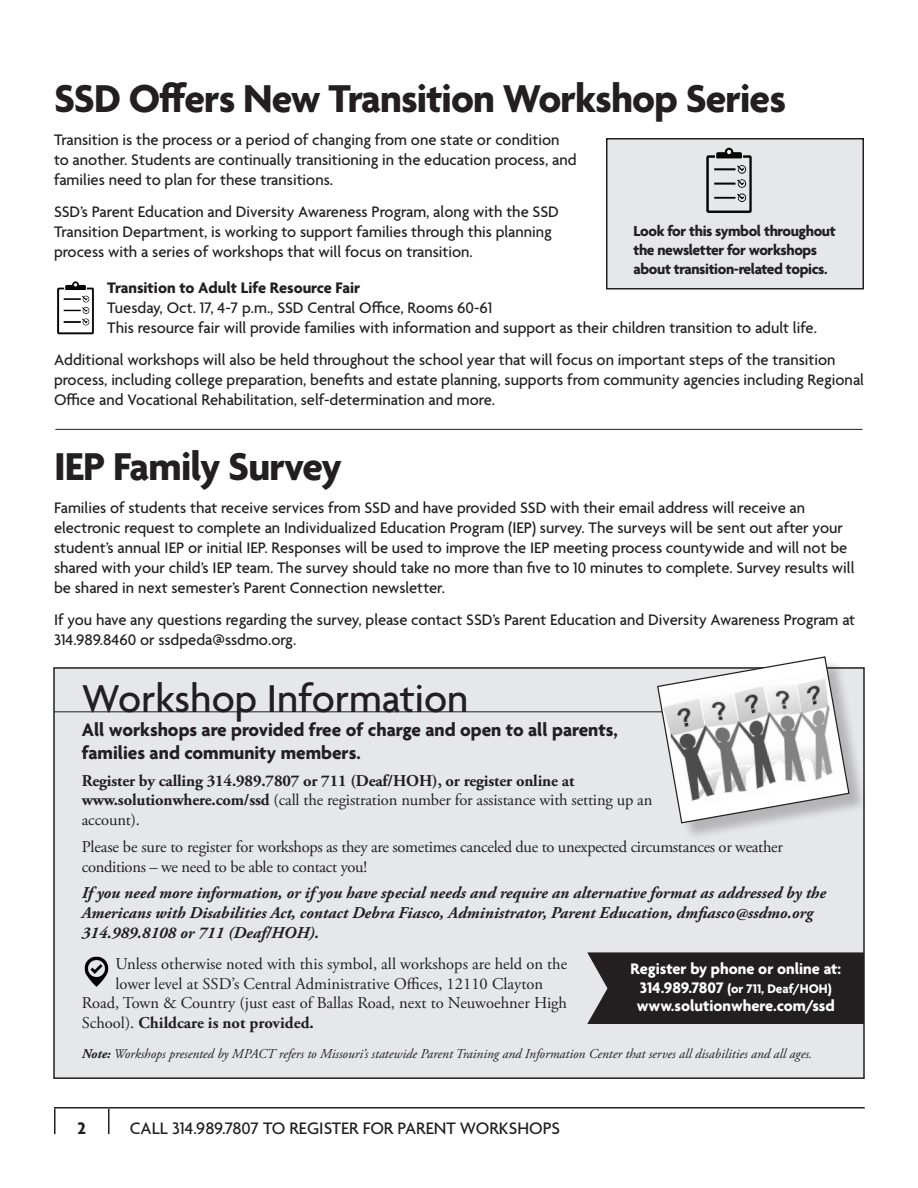
<style>
.page{position:relative;width:918px;height:1188px;background:#fff}
.page>*{position:absolute;margin:0;border:0;box-sizing:border-box;transform-origin:0 0}
.Parent_Workshop_-_Da{font:700 42px "Agenda";letter-spacing:-.02em;color:#231f20}
.Parent_Workshop_-_Da-2{font:500 42px "Agenda";color:#231f20}
.Parent_Workshop_Work{font:700 19.5px/23.4px "Agenda";color:#231f20}
.t1{font:500 18px "Agenda";color:#231f20}
.t2{font:700 18px "Agenda";color:#231f20}
.Parent_Workshop_-_Da-3{font:500 16.5px/19.8px "Agenda";color:#231f20}
.Parent_Workshop_-_Cl{font:16.5px/19.8px "Adobe Garamond Pro";letter-spacing:-.005em;color:#231f20}
.Parent_Workshop_-_Cl-2{font:italic 700 16.5px/19.8px "Adobe Garamond Pro";color:#231f20}
.Parent_Workshop_-_Cl-3{font:700 16.5px/19.8px "Adobe Garamond Pro";letter-spacing:-.01em;color:#231f20}
.Parent_Workshop_-_Cl-4{font:700 16.5px "Agenda";color:#fff}
.Parent_Workshop_-_Da-4{font:700 15.75px/18.9px "Agenda";letter-spacing:-.025em;color:#231f20}
.Parent_Workshop_-_Cl-5{font:italic 13.5px "Adobe Garamond Pro";color:#231f20}
.Parent_Workshop_-_Cl-6{font:700 13.5px "Agenda";color:#fff}
.s1{font-weight:700}
.s2{font-weight:400}
.s3{font-size:16.5px}
</style>
<div class="page">
<hr style="left:54px;top:1107px;width:55px;height:1px;background:#231f20">
<hr style="left:109px;top:1107px;width:756px;height:1px;background:#231f20">
<hr style="left:108px;top:1109px;width:2px;height:25px;background:#231f20">
<hr style="left:54px;top:1109px;width:2px;height:25px;background:#231f20">
<div style="left:54px;top:668px;width:810px;height:410px;background:#e6e7e9"></div>
<hr style="left:54px;top:711px;width:750px;height:1px;background:#231f20">
<div style="left:587px;top:952px;width:277px;height:72px;background:#231f20"></div>
<div style="left:660px;top:659px;width:208px;height:183px;background:#231f20;opacity:.25"></div>
<svg style="left:656px;top:656px;width:194px;height:168px"></svg>
<img style="left:84px;top:956px;width:25px;height:31px">
<hr style="left:55px;top:429px;width:808px;height:1px;background:#231f20">
<div style="left:607px;top:139px;width:256px;height:150px;background:#e6e7e9"></div>
<div style="left:606px;top:138px;width:258px;height:152px;border:2px solid #231f20"></div>
<img style="left:706px;top:147px;width:46px;height:66px">
<img style="left:57px;top:281px;width:37px;height:54px">
<p class="Parent_Workshop_-_Da" style="left:54px;top:76px;width:734px">SSD Offers New Transition Workshop Series</p>
<p class="Parent_Workshop_-_Da-3" style="left:54px;top:131px;width:524px">Transition is the process or a period of changing from one state or condition to another. Students are continually transitioning in the education process, and families need to plan for these transitions.</p>
<p class="Parent_Workshop_-_Da-3" style="left:54px;top:203px;width:506px">SSD’s Parent Education and Diversity Awareness Program, along with the SSD<br>Transition Department, is working to support families through this planning process with a series of workshops that will focus on transition.</p>
<p class="Parent_Workshop_-_Da-3" style="left:107px;top:279px;width:711px"><span class="s1">Transition to Adult Life Resource Fair<br></span>Tuesday, Oct. 17, 4-7 p.m., SSD Central Office, Rooms 60-61<br>This resource fair will provide families with information and support as their children transition to adult life.</p>
<p class="Parent_Workshop_-_Da-3" style="left:54px;top:351px;width:812px">Additional workshops will also be held throughout the school year that will focus on important steps of the transition process, including college preparation, benefits and estate planning, supports from community agencies including Regional<br>Office and Vocational Rehabilitation, self-determination and more.</p>
<p class="Parent_Workshop_-_Da-4" style="left:633px;top:222px;width:204px">Look for this symbol throughout the newsletter for workshops about transition-related topics.</p>
<p class="Parent_Workshop_-_Da" style="left:54px;top:444px;width:290px">IEP Family Survey</p>
<p class="Parent_Workshop_-_Da-3" style="left:54px;top:499px;width:802px">Families of students that receive services from SSD and have provided SSD with their email address will receive an electronic request to complete an Individualized Education Program (IEP) survey. The surveys will be sent out after your student’s annual IEP or initial IEP. Responses will be used to improve the IEP meeting process countywide and will not be shared with your child’s IEP team. The survey should take no more than five to 10 minutes to complete. Survey results will be shared in next semester’s Parent Connection newsletter.</p>
<p class="Parent_Workshop_-_Da-3" style="left:54px;top:611px;width:803px">If you have any questions regarding the survey, please contact SSD’s Parent Education and Diversity Awareness Program at<br>314.989.8460 or ssdpeda@ssdmo.org.</p>
<p class="Parent_Workshop_-_Da-2" style="left:82px;top:676px;width:388px">Workshop Information</p>
<p class="Parent_Workshop_Work" style="left:82px;top:719px;width:538px">All workshops are provided free of charge and open to all parents, families and community members.</p>
<p class="Parent_Workshop_-_Cl-3" style="left:82px;top:771px;width:572px">Register by calling 314.989.7807 or 711 (Deaf/HOH), or register online at www.solutionwhere.com/ssd <span class="s2">(call the registration number for assistance with setting up an account).</span></p>
<p class="Parent_Workshop_-_Cl" style="left:82px;top:837px;width:703px">Please be sure to register for workshops as they are sometimes canceled due to unexpected circumstances or weather conditions – we need to be able to contact you!</p>
<p class="Parent_Workshop_-_Cl-2" style="left:82px;top:883px;width:746px">If you need more information, or if you have special needs and require an alternative format as addressed by the<br>Americans with Disabilities Act, contact Debra Fiasco, Administrator, Parent Education, dmfiasco@ssdmo.org<br>314.989.8108 or 711 (Deaf/HOH).</p>
<p class="Parent_Workshop_-_Cl" style="left:116px;top:954px;width:453px">Unless otherwise noted with this symbol, all workshops are held on the</p>
<p class="Parent_Workshop_-_Cl" style="left:116px;top:974px;width:429px">lower level at SSD’s Central Administrative Offices, 12110 Clayton</p>
<p class="Parent_Workshop_-_Cl" style="left:82px;top:994px;width:487px">Road, Town &amp; Country (just east of Ballas Road, next to Neuwoehner High</p>
<p class="Parent_Workshop_-_Cl-3" style="left:82px;top:1013px;width:234px"><span class="s2">School).</span> Childcare is not provided.</p>
<p class="Parent_Workshop_-_Cl-5" style="left:82px;top:1045px;width:732px"><span class="s1">Note:</span> Workshops presented by MPACT refers to Missouri’s statewide Parent Training and Information Center that serves all disabilities and all ages.</p>
<p class="Parent_Workshop_-_Cl-4" style="left:630px;top:960px;width:212px">Register by phone or online at:</p>
<p class="Parent_Workshop_-_Cl-6" style="left:640px;top:981px;width:194px"><span class="s3">314.989.7807</span> (or 711, Deaf/HOH)</p>
<p class="Parent_Workshop_-_Cl-4" style="left:637px;top:997px;width:199px">www.solutionwhere.com/ssd</p>
<p class="t2" style="left:78px;top:1119px;width:10px">2</p>
<p class="t1" style="left:130px;top:1119px;width:432px">CALL 314.989.7807 TO REGISTER FOR PARENT WORKSHOPS</p>
</div>
